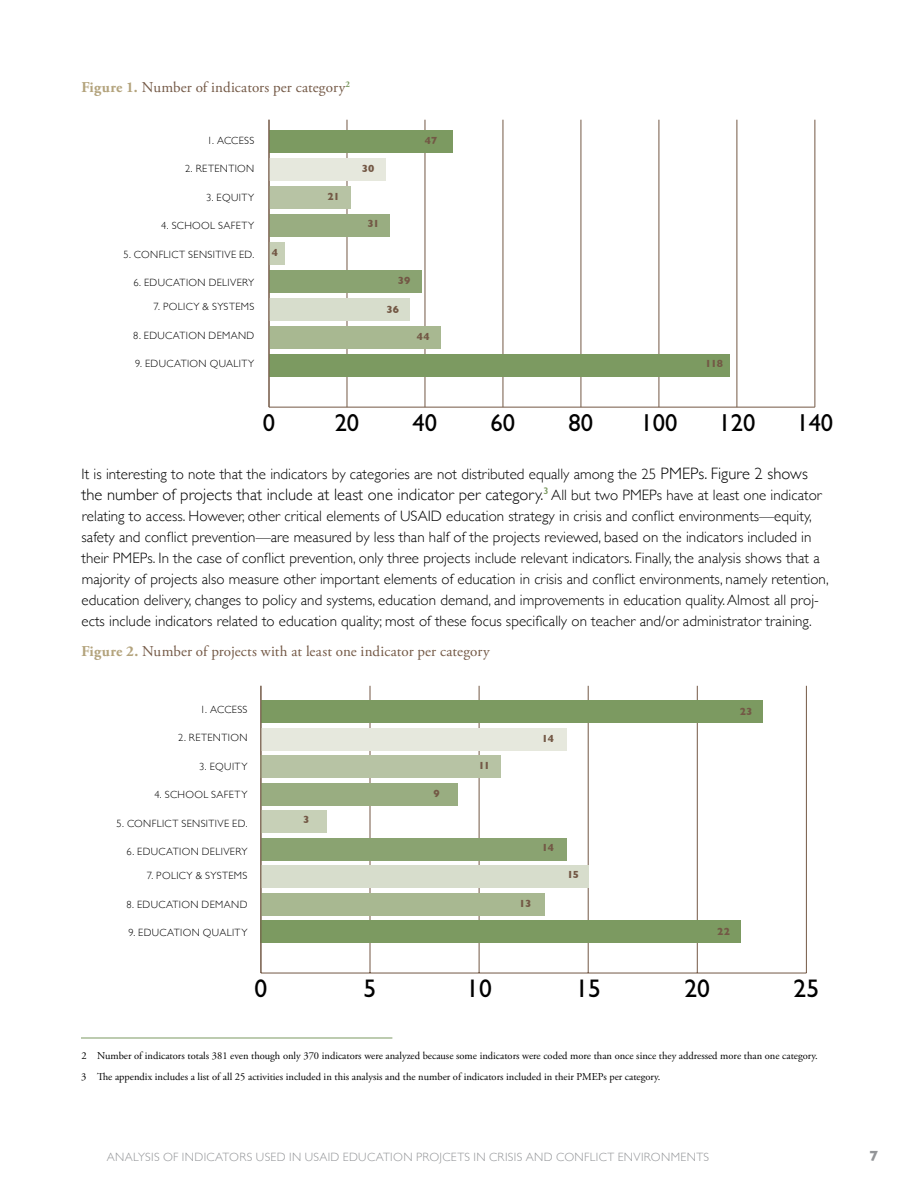
<style>
.page{position:relative;width:918px;height:1188px;background:#fff}
.page>*{position:absolute;margin:0;border:0;box-sizing:border-box;transform-origin:0 0}
.t1{font:25.5px "Gill Sans";color:#000}
.t2{font:24.6px "Gill Sans";color:#000}
.t3{font:300 16.5px "Gill Sans";letter-spacing:.005em;color:#000}
.t4{font:300 15px/21px "Gill Sans";letter-spacing:.005em;color:#000}
.t5{font:15px "Adobe Garamond Pro";letter-spacing:.005em;color:#735845}
.t6{font:700 15px "Gill Sans";color:#939598}
.t7{font:300 12px "Gill Sans";letter-spacing:.03em;color:#939598}
.t8{font:10.5px/21px "Adobe Garamond Pro";color:#000}
.t9{font:300 10.5px "Gill Sans";letter-spacing:.035em;color:#000}
.t10{font:700 10.5px "Gill Sans";letter-spacing:-.02em;color:#735845}
.s1{font-weight:700;color:#b3a37c}
.s2{font-size:16.5px}
.s3{font-size:15px}
</style>
<div class="page">
<hr style="left:81px;top:1038px;width:311px;height:1px;background:#7c9a61">
<hr style="left:269px;top:407px;width:546px;height:1px;background:#735845">
<hr style="left:347px;top:120px;width:1px;height:287px;background:#735845">
<hr style="left:425px;top:120px;width:1px;height:287px;background:#735845">
<hr style="left:503px;top:120px;width:1px;height:287px;background:#735845">
<hr style="left:581px;top:120px;width:1px;height:287px;background:#735845">
<hr style="left:659px;top:120px;width:1px;height:287px;background:#735845">
<hr style="left:737px;top:120px;width:1px;height:287px;background:#735845">
<hr style="left:815px;top:120px;width:1px;height:287px;background:#735845">
<div style="left:269px;top:354px;width:460px;height:23px;background:#7c9a61"></div>
<div style="left:269px;top:326px;width:172px;height:23px;background:#a8b891"></div>
<div style="left:269px;top:298px;width:140px;height:23px;background:#d7ddcc"></div>
<div style="left:269px;top:270px;width:152px;height:23px;background:#8aa371"></div>
<div style="left:269px;top:242px;width:16px;height:23px;background:#c7d0b7"></div>
<div style="left:269px;top:214px;width:121px;height:23px;background:#99ad81"></div>
<div style="left:269px;top:186px;width:82px;height:23px;background:#b7c3a4"></div>
<div style="left:269px;top:158px;width:117px;height:23px;background:#e6e8dd"></div>
<div style="left:269px;top:130px;width:183px;height:23px;background:#7c9a61"></div>
<hr style="left:269px;top:120px;width:1px;height:287px;background:#735845">
<hr style="left:261px;top:973px;width:545px;height:1px;background:#735845">
<hr style="left:370px;top:686px;width:1px;height:287px;background:#735845">
<hr style="left:479px;top:686px;width:1px;height:287px;background:#735845">
<hr style="left:588px;top:686px;width:1px;height:287px;background:#735845">
<hr style="left:697px;top:686px;width:1px;height:287px;background:#735845">
<hr style="left:806px;top:686px;width:1px;height:287px;background:#735845">
<div style="left:261px;top:920px;width:480px;height:23px;background:#7c9a61"></div>
<div style="left:261px;top:893px;width:284px;height:23px;background:#a8b891"></div>
<div style="left:261px;top:865px;width:327px;height:23px;background:#d7ddcc"></div>
<div style="left:261px;top:838px;width:305px;height:23px;background:#8aa371"></div>
<div style="left:261px;top:810px;width:65px;height:23px;background:#c7d0b7"></div>
<div style="left:261px;top:783px;width:196px;height:23px;background:#99ad81"></div>
<div style="left:261px;top:755px;width:240px;height:23px;background:#b7c3a4"></div>
<div style="left:261px;top:728px;width:305px;height:23px;background:#e6e8dd"></div>
<div style="left:261px;top:700px;width:502px;height:23px;background:#7c9a61"></div>
<hr style="left:261px;top:686px;width:1px;height:287px;background:#735845">
<p class="t5" style="left:81px;top:78px;width:270px"><span class="s1">Figure 1.</span> Number of indicators per category<sup>2</sup></p>
<p class="t9" style="left:207px;top:132px;width:49px">1. ACCESS</p>
<p class="t9" style="left:185px;top:161px;width:71px">2. RETENTION</p>
<p class="t9" style="left:206px;top:189px;width:50px">3. EQUITY</p>
<p class="t9" style="left:161px;top:218px;width:95px">4. SCHOOL SAFETY</p>
<p class="t9" style="left:123px;top:246px;width:132px">5. CONFLICT SENSITIVE ED.</p>
<p class="t9" style="left:133px;top:275px;width:122px">6. EDUCATION DELIVERY</p>
<p class="t9" style="left:154px;top:299px;width:102px">7. POLICY &amp; SYSTEMS</p>
<p class="t9" style="left:133px;top:327px;width:123px">8. EDUCATION DEMAND</p>
<p class="t9" style="left:135px;top:356px;width:121px">9. EDUCATION QUALITY</p>
<p class="t10" style="left:272px;top:244px;width:8px">4</p>
<p class="t10" style="left:328px;top:189px;width:14px">21</p>
<p class="t10" style="left:362px;top:160px;width:14px">30</p>
<p class="t10" style="left:368px;top:216px;width:14px">31</p>
<p class="t10" style="left:425px;top:132px;width:14px">47</p>
<p class="t10" style="left:398px;top:272px;width:14px">39</p>
<p class="t10" style="left:387px;top:301px;width:14px">36</p>
<p class="t10" style="left:417px;top:328px;width:14px">44</p>
<p class="t10" style="left:705px;top:355px;width:19px">118</p>
<h2 class="t2" style="left:263px;top:408px;width:14px">0</h2>
<h2 class="t2" style="left:335px;top:408px;width:26px">20</h2>
<h2 class="t2" style="left:413px;top:408px;width:26px">40</h2>
<h2 class="t2" style="left:491px;top:408px;width:26px">60</h2>
<h2 class="t2" style="left:569px;top:408px;width:26px">80</h2>
<h2 class="t2" style="left:640px;top:408px;width:38px">100</h2>
<h2 class="t2" style="left:718px;top:408px;width:38px">120</h2>
<h2 class="t2" style="left:796px;top:408px;width:38px">140</h2>
<p class="t4" style="left:82px;top:463px;width:728px">It is interesting to note that the indicators by categories are not distributed equally among the 25 <span class="s2">PMEPs. Figure 2 shows</span></p>
<p class="t3" style="left:81px;top:481px;width:742px">the number of projects that include at least one indicator per category.<sup>3</sup> <span class="s3">All but two PMEPs have at least one indicator</span></p>
<p class="t4" style="left:82px;top:505px;width:749px">relating to access. However, other critical elements of USAID education strategy in crisis and conflict environments—equity, safety and conflict prevention—are measured by less than half of the projects reviewed, based on the indicators included in their PMEPs. In the case of conflict prevention, only three projects include relevant indicators. Finally, the analysis shows that a majority of projects also measure other important elements of education in crisis and conflict environments, namely retention, education delivery, changes to policy and systems, education demand, and improvements in education quality. Almost all proj&shy;ects include indicators related to education quality; most of these focus specifically on teacher and/or administrator training.</p>
<p class="t5" style="left:81px;top:642px;width:410px"><span class="s1">Figure 2.</span> Number of projects with at least one indicator per category</p>
<p class="t9" style="left:200px;top:701px;width:49px">1. ACCESS</p>
<p class="t9" style="left:178px;top:729px;width:71px">2. RETENTION</p>
<p class="t9" style="left:199px;top:758px;width:50px">3. EQUITY</p>
<p class="t9" style="left:154px;top:786px;width:95px">4. SCHOOL SAFETY</p>
<p class="t9" style="left:117px;top:815px;width:132px">5. CONFLICT SENSITIVE ED.</p>
<p class="t9" style="left:127px;top:843px;width:122px">6. EDUCATION DELIVERY</p>
<p class="t9" style="left:147px;top:867px;width:102px">7. POLICY &amp; SYSTEMS</p>
<p class="t9" style="left:126px;top:896px;width:123px">8. EDUCATION DEMAND</p>
<p class="t9" style="left:128px;top:924px;width:121px">9. EDUCATION QUALITY</p>
<p class="t10" style="left:303px;top:811px;width:8px">3</p>
<p class="t10" style="left:434px;top:785px;width:8px">9</p>
<p class="t10" style="left:479px;top:757px;width:13px">11</p>
<p class="t10" style="left:542px;top:730px;width:14px">14</p>
<p class="t10" style="left:542px;top:839px;width:14px">14</p>
<p class="t10" style="left:519px;top:895px;width:14px">13</p>
<p class="t10" style="left:567px;top:866px;width:14px">15</p>
<p class="t10" style="left:740px;top:703px;width:14px">23</p>
<p class="t10" style="left:717px;top:923px;width:14px">22</p>
<h1 class="t1" style="left:255px;top:973px;width:14px">0</h1>
<h1 class="t1" style="left:364px;top:973px;width:14px">5</h1>
<h1 class="t1" style="left:466px;top:973px;width:27px">10</h1>
<h1 class="t1" style="left:575px;top:973px;width:27px">15</h1>
<h1 class="t1" style="left:685px;top:973px;width:27px">20</h1>
<h1 class="t1" style="left:794px;top:973px;width:27px">25</h1>
<p class="t8" style="left:81px;top:1046px;width:738px">2 Number of indicators totals 381 even though only 370 indicators were analyzed because some indicators were coded more than once since they addressed more than one category.<br>3 The appendix includes a list of all 25 activities included in this analysis and the number of indicators included in their PMEPs per category.</p>
<p class="t7" style="left:107px;top:1148px;width:604px">ANALYSIS OF INDICATORS USED IN USAID EDUCATION PROJCETS IN CRISIS AND CONFLICT ENVIRONMENTS</p>
<p class="t6" style="left:869px;top:1144px;width:10px">7</p>
</div>
